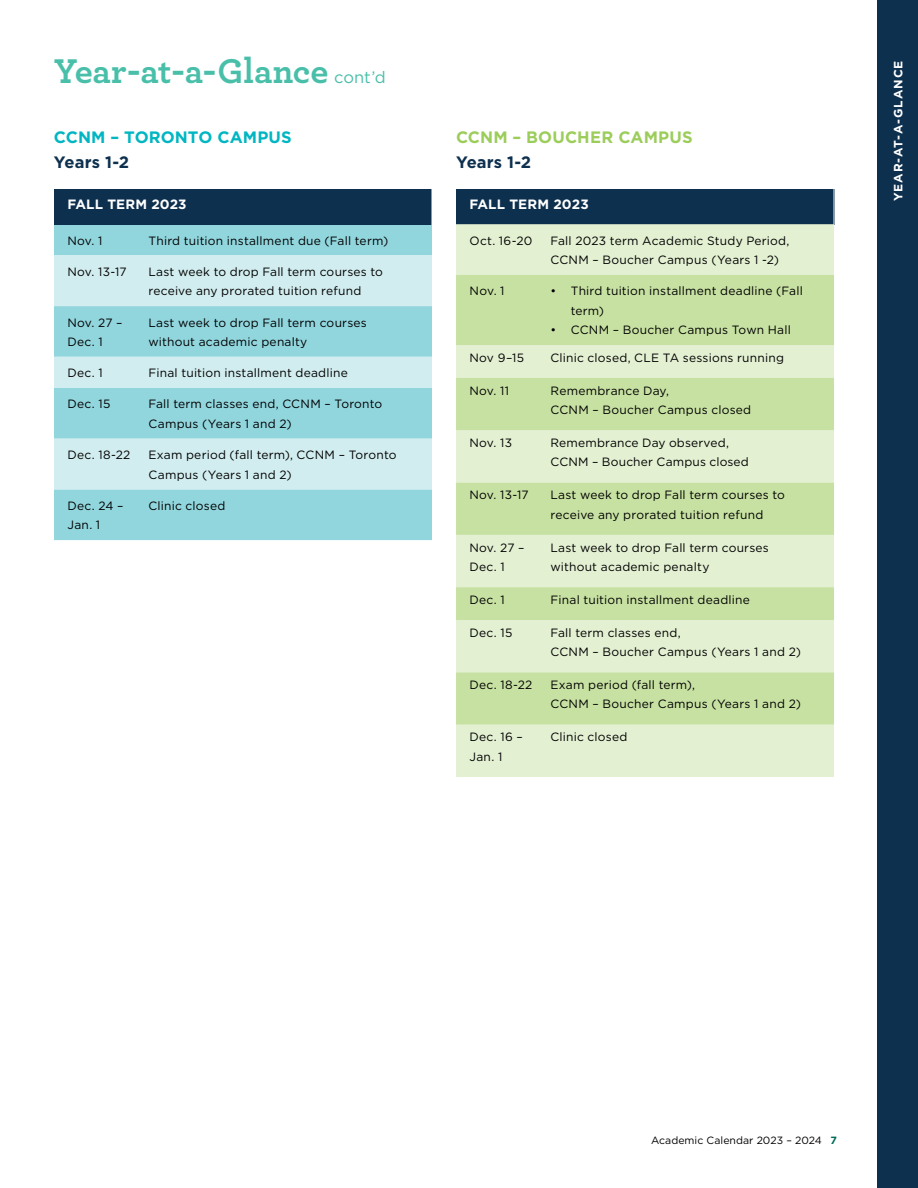
<style>
.page{position:relative;width:918px;height:1188px;background:#fff}
.page>*{position:absolute;margin:0;border:0;box-sizing:border-box;transform-origin:0 0}
.t1{font:700 36px "Archer";letter-spacing:-.005em;color:#49bfaa}
.t2{font:700 16.5px "Gotham";letter-spacing:.005em;color:#00b6c2}
.t3{font:700 16.5px "Gotham";letter-spacing:.01em;color:#9ccd5b}
.t4{font:700 16.5px "Gotham";letter-spacing:.005em;color:#0e304f}
.t5{font:700 13.5px "Gotham";letter-spacing:.01em;color:#fff}
.t6{font:12px/19.5px "Gotham";letter-spacing:.02em;color:#000}
.t7{font:700 12px "Gotham";letter-spacing:.075em;color:#fff}
.t8{font:10.5px "Gotham";letter-spacing:.005em;color:#000}
.s1{font-family:"Gotham";font-weight:400;font-size:16.5px}
.s2{font-weight:700;color:#006b59}
</style>
<div class="page">
<div style="left:878px;top:0;width:40px;height:1188px;background:#0e304f"></div>
<div style="left:54px;top:225px;width:378px;height:315px;background:#91d5dd"></div>
<svg style="left:54px;top:255px;width:378px;height:234px;background:#b6e2e7"></svg>
<div style="left:54px;top:189px;width:378px;height:36px;background:#0e304f"></div>
<div style="left:456px;top:189px;width:378px;height:36px;background:#0e304f"></div>
<div style="left:456px;top:224px;width:378px;height:553px;background:#e3f0d2"></div>
<svg style="left:456px;top:275px;width:378px;height:450px;background:#d2e7b6"></svg>
<h1 class="t1" style="left:54px;top:42px;width:333px">Year-at-a-Glance <span class="s1">cont’d</span></h1>
<h2 class="t2" style="left:54px;top:126px;width:239px">CCNM – TORONTO CAMPUS</h2>
<h2 class="t4" style="left:54px;top:152px;width:77px">Years 1-2</h2>
<p class="t5" style="left:68px;top:195px;width:121px">FALL TERM 2023</p>
<p class="t6" style="left:68px;top:230px;width:37px">Nov. 1</p>
<p class="t6" style="left:148px;top:230px;width:241px">Third tuition installment due (Fall term)</p>
<p class="t6" style="left:68px;top:262px;width:61px">Nov. 13-17</p>
<p class="t6" style="left:148px;top:262px;width:236px">Last week to drop Fall term courses to receive any prorated tuition refund</p>
<p class="t6" style="left:68px;top:312px;width:57px">Nov. 27 –<br>Dec. 1</p>
<p class="t6" style="left:148px;top:312px;width:220px">Last week to drop Fall term courses without academic penalty</p>
<p class="t6" style="left:68px;top:363px;width:37px">Dec. 1</p>
<p class="t6" style="left:148px;top:363px;width:201px">Final tuition installment deadline</p>
<p class="t6" style="left:68px;top:394px;width:44px">Dec. 15</p>
<p class="t6" style="left:148px;top:394px;width:235px">Fall term classes end, CCNM – Toronto<br>Campus (Years 1 and 2)</p>
<p class="t6" style="left:68px;top:445px;width:64px">Dec. 18-22</p>
<p class="t6" style="left:148px;top:445px;width:250px">Exam period (fall term), CCNM – Toronto<br>Campus (Years 1 and 2)</p>
<p class="t6" style="left:68px;top:496px;width:58px">Dec. 24 –<br>Jan. 1</p>
<p class="t6" style="left:148px;top:496px;width:78px">Clinic closed</p>
<h2 class="t3" style="left:456px;top:126px;width:238px">CCNM – BOUCHER CAMPUS</h2>
<h2 class="t4" style="left:456px;top:152px;width:77px">Years 1-2</h2>
<p class="t5" style="left:470px;top:195px;width:121px">FALL TERM 2023</p>
<p class="t6" style="left:470px;top:230px;width:64px">Oct. 16-20</p>
<p class="t6" style="left:551px;top:230px;width:241px">Fall 2023 term Academic Study Period,<br>CCNM – Boucher Campus (Years 1 -2)</p>
<p class="t6" style="left:470px;top:281px;width:37px">Nov. 1</p>
<p class="t6" style="left:571px;top:281px;width:234px;text-indent:-20px">• Third tuition installment deadline (Fall term)</p>
<p class="t6" style="left:551px;top:320px;width:242px">• CCNM – Boucher Campus Town Hall</p>
<p class="t6" style="left:470px;top:347px;width:56px">Nov 9–15</p>
<p class="t6" style="left:551px;top:347px;width:235px">Clinic closed, CLE TA sessions running</p>
<p class="t6" style="left:470px;top:380px;width:41px">Nov. 11</p>
<p class="t6" style="left:551px;top:380px;width:202px">Remembrance Day,<br>CCNM – Boucher Campus closed</p>
<p class="t6" style="left:470px;top:433px;width:44px">Nov. 13</p>
<p class="t6" style="left:551px;top:433px;width:200px">Remembrance Day observed,<br>CCNM – Boucher Campus closed</p>
<p class="t6" style="left:470px;top:485px;width:61px">Nov. 13-17</p>
<p class="t6" style="left:551px;top:485px;width:236px">Last week to drop Fall term courses to receive any prorated tuition refund</p>
<p class="t6" style="left:470px;top:537px;width:57px">Nov. 27 –<br>Dec. 1</p>
<p class="t6" style="left:551px;top:537px;width:220px">Last week to drop Fall term courses without academic penalty</p>
<p class="t6" style="left:470px;top:590px;width:37px">Dec. 1</p>
<p class="t6" style="left:551px;top:590px;width:201px">Final tuition installment deadline</p>
<p class="t6" style="left:470px;top:622px;width:44px">Dec. 15</p>
<p class="t6" style="left:551px;top:622px;width:252px">Fall term classes end,<br>CCNM – Boucher Campus (Years 1 and 2)</p>
<p class="t6" style="left:470px;top:675px;width:64px">Dec. 18-22</p>
<p class="t6" style="left:551px;top:675px;width:252px">Exam period (fall term),<br>CCNM – Boucher Campus (Years 1 and 2)</p>
<p class="t6" style="left:470px;top:727px;width:55px">Dec. 16 –<br>Jan. 1</p>
<p class="t6" style="left:551px;top:727px;width:78px">Clinic closed</p>
<p class="t7" style="left:890px;top:201px;width:142px;rotate:-90deg">YEAR-AT-A-GLANCE</p>
<p class="t8" style="left:651px;top:1134px;width:187px">Academic Calendar 2023 – 2024 <span class="s2">7</span></p>
</div>
